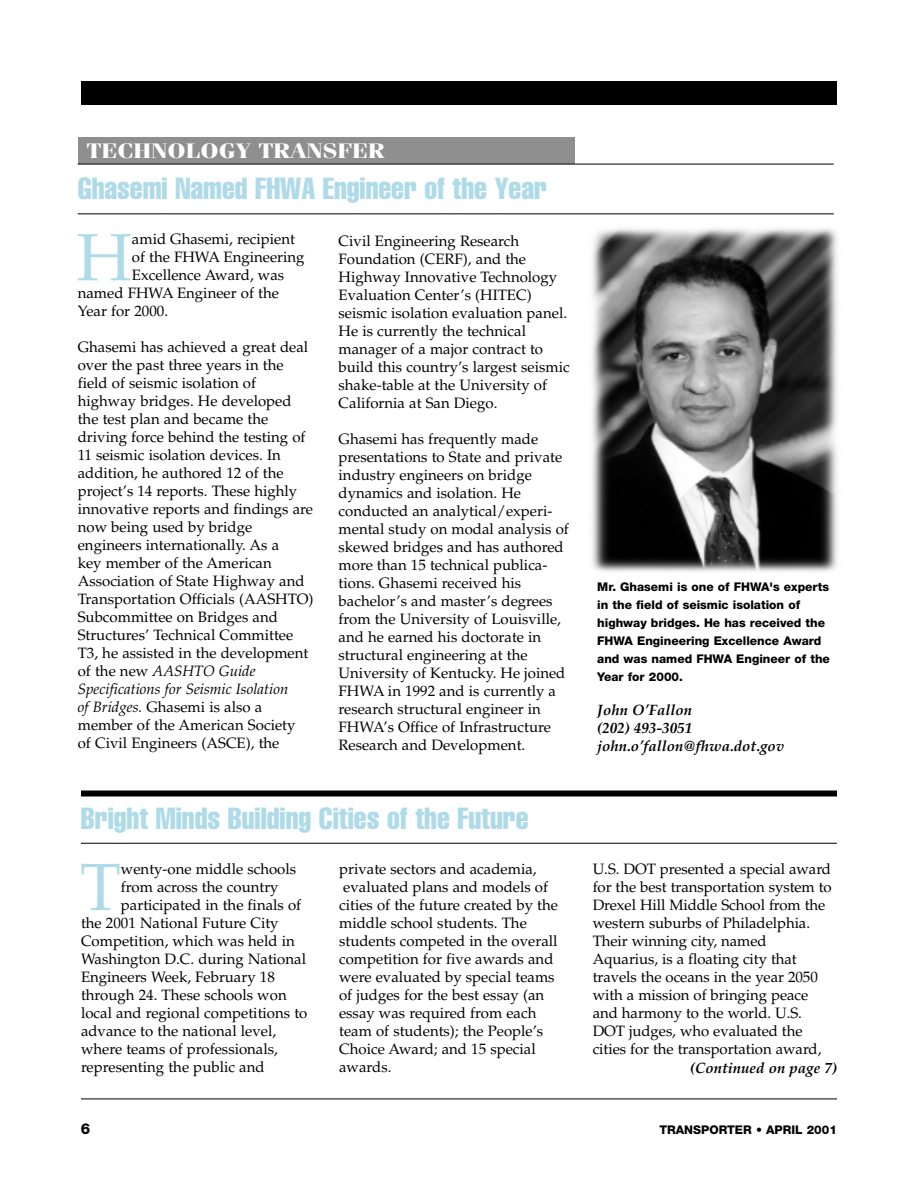
<style>
.page{position:relative;width:918px;height:1188px;background:#fff}
.page>*{position:absolute;margin:0;border:0;box-sizing:border-box;transform-origin:0 0}
.t1{font:66.9px "Palatino";color:#afdbe9}
.t2{font:extra-condensed 30px "Helvetica";color:#afdbe9}
.t3{font:700 21px "Fenice";letter-spacing:.005em;color:#fff;scale:1.2 1}
.t4{font:15px/18px "Palatino";color:#000}
.t5{font:italic 700 15px/18px "Palatino";color:#000}
.t6{font:800 15px "Helvetica Neue";color:#000}
.t7{font:800 12px/18px "Helvetica Neue";color:#000}
.s1{font-style:italic}
</style>
<div class="page">
<img style="left:592px;top:228px;width:246px;height:344px">
<hr style="left:81px;top:1099px;width:756px;height:1px;background:#000">
<div style="left:81px;top:81px;width:756px;height:24px;background:#000"></div>
<div style="left:78px;top:137px;width:496px;height:27px;background:#8f8f8f"></div>
<hr style="left:78px;top:164px;width:756px;height:1px;background:#000">
<hr style="left:78px;top:213px;width:756px;height:1px;background:#000">
<div style="left:81px;top:790px;width:756px;height:6px;background:#000"></div>
<hr style="left:81px;top:843px;width:756px;height:1px;background:#000">
<h3 class="t3" style="left:87px;top:144px;width:250px">TECHNOLOGY TRANSFER</h3>
<h2 class="t2" style="left:78px;top:178px;width:471px">Ghasemi Named FHWA Engineer of the Year</h2>
<h1 class="t1" style="left:76px;top:231px;width:57px">H</h1>
<p class="t4" style="left:132px;top:232px;width:165px">amid Ghasemi, recipient</p>
<p class="t4" style="left:132px;top:250px;width:174px">of the FHWA Engineering</p>
<p class="t4" style="left:132px;top:268px;width:154px">Excellence Award, was</p>
<p class="t4" style="left:78px;top:286px;width:203px">named FHWA Engineer of the</p>
<p class="t4" style="left:78px;top:304px;width:92px">Year for 2000.</p>
<p class="t4" style="left:78px;top:340px;width:237px">Ghasemi has achieved a great deal over the past three years in the field of seismic isolation of highway bridges. He developed the test plan and became the driving force behind the testing of<br>11 seismic isolation devices. In addition, he authored 12 of the project’s 14 reports. These highly innovative reports and findings are now being used by bridge engineers internationally. As a<br>key member of the American<br>Association of State Highway and<br>Transportation Officials (AASHTO)<br>Subcommittee on Bridges and<br>Structures’ Technical Committee<br>T3, he assisted in the development of the new <span class="s1">AASHTO Guide<br>Specifications for Seismic Isolation<br>of Bridges.</span> Ghasemi is also a member of the American Society<br>of Civil Engineers (ASCE), the</p>
<p class="t4" style="left:339px;top:233px;width:233px">Civil Engineering Research<br>Foundation (CERF), and the<br>Highway Innovative Technology<br>Evaluation Center’s (HITEC) seismic isolation evaluation panel.<br>He is currently the technical manager of a major contract to build this country’s largest seismic shake-table at the University of<br>California at San Diego.</p>
<p class="t4" style="left:339px;top:431px;width:232px">Ghasemi has frequently made presentations to State and private industry engineers on bridge dynamics and isolation. He conducted an analytical/experi&shy;mental study on modal analysis of skewed bridges and has authored more than 15 technical publica&shy;tions. Ghasemi received his bachelor’s and master’s degrees from the University of Louisville, and he earned his doctorate in structural engineering at the<br>University of Kentucky. He joined<br>FHWA in 1992 and is currently a research structural engineer in<br>FHWA’s Office of Infrastructure<br>Research and Development.</p>
<p class="t7" style="left:597px;top:578px;width:234px">Mr. Ghasemi is one of FHWA's experts in the field of seismic isolation of highway bridges. He has received the<br>FHWA Engineering Excellence Award and was named FHWA Engineer of the<br>Year for 2000.</p>
<p class="t5" style="left:597px;top:703px;width:189px">John O’Fallon<br>(202) 493-3051 john.o’fallon@fhwa.dot.gov</p>
<h2 class="t2" style="left:81px;top:807px;width:449px">Bright Minds Building Cities of the Future</h2>
<h1 class="t1" style="left:80px;top:861px;width:42px">T</h1>
<p class="t4" style="left:121px;top:862px;width:177px">wenty-one middle schools</p>
<p class="t4" style="left:339px;top:862px;width:220px">private sectors and academia, evaluated plans and models of cities of the future created by the middle school students. The students competed in the overall competition for five awards and were evaluated by special teams of judges for the best essay (an essay was required from each team of students); the People’s<br>Choice Award; and 15 special awards.</p>
<p class="t4" style="left:593px;top:862px;width:241px">U.S. DOT presented a special award for the best transportation system to<br>Drexel Hill Middle School from the western suburbs of Philadelphia.<br>Their winning city, named<br>Aquarius, is a floating city that travels the oceans in the year 2050 with a mission of bringing peace and harmony to the world. U.S.<br>DOT judges, who evaluated the cities for the transportation award,</p>
<p class="t4" style="left:121px;top:880px;width:159px">from across the country</p>
<p class="t4" style="left:121px;top:898px;width:182px">participated in the finals of</p>
<p class="t4" style="left:81px;top:916px;width:199px">the 2001 National Future City</p>
<p class="t4" style="left:81px;top:934px;width:215px">Competition, which was held in</p>
<p class="t4" style="left:81px;top:952px;width:227px">Washington D.C. during National</p>
<p class="t4" style="left:81px;top:970px;width:195px">Engineers Week, February 18</p>
<p class="t4" style="left:81px;top:988px;width:207px">through 24. These schools won</p>
<p class="t4" style="left:81px;top:1006px;width:228px">local and regional competitions to</p>
<p class="t4" style="left:81px;top:1024px;width:197px">advance to the national level,</p>
<p class="t4" style="left:81px;top:1042px;width:198px">where teams of professionals,</p>
<p class="t4" style="left:81px;top:1060px;width:185px">representing the public and</p>
<p class="t5" style="left:690px;top:1061px;width:148px">(Continued on page 7)</p>
<p class="t6" style="left:81px;top:1123px;width:11px">6</p>
<p class="t7" style="left:659px;top:1122px;width:179px">TRANSPORTER • APRIL 2001</p>
</div>
